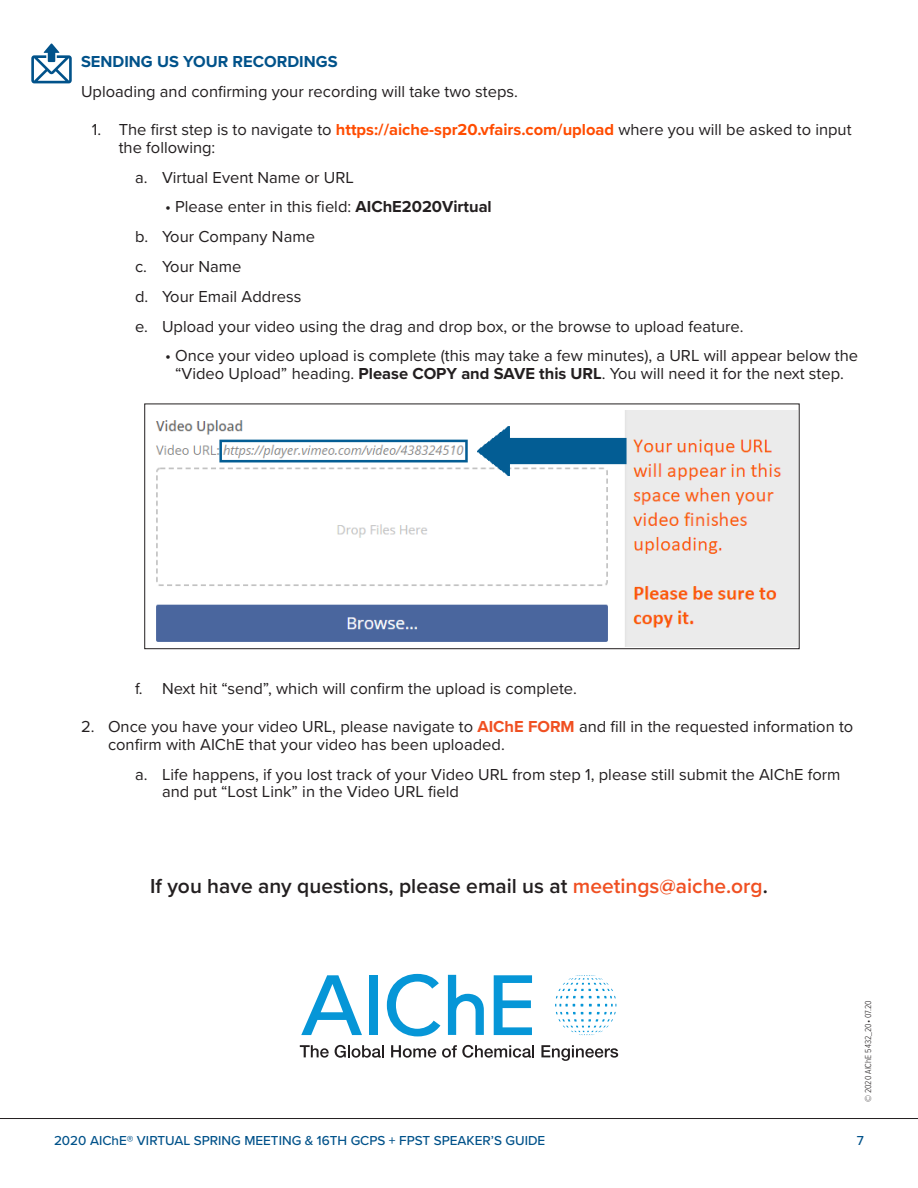
<style>
.page{position:relative;width:918px;height:1188px;background:#fff}
.page>*{position:absolute;margin:0;border:0;box-sizing:border-box;transform-origin:0 0}
.t1{font:600 21px "Proxima Nova";color:#231f20}
.List_Paragraph{font:16.5px/17.9px "Proxima Nova";color:#231f20}
.t2{font:700 16.5px "Proxima Nova";color:#01528a}
.t3{font:500 13.5px "Proxima Nova";color:#01528a}
.t4{font:300 9px "Proxima Nova Cond";color:#231f20}
.s1{font-weight:700;color:#ff4c00}
.s2{font-weight:700}
.s3{font-weight:700;color:#f05022}
.s4{color:#f05022}
</style>
<div class="page">
<hr style="left:0;top:1118px;width:918px;height:1px;background:#231f20">
<svg style="left:31px;top:43px;width:41px;height:40px"></svg>
<img style="left:155px;top:410px;width:643px;height:237px">
<div style="left:144px;top:404px;width:656px;height:245px;border:1px solid #231f20"></div>
<svg style="left:555px;top:975px;width:61px;height:60px"></svg>
<svg style="left:301px;top:975px;width:61px;height:60px"></svg>
<div style="left:369px;top:975px;width:9px;height:60px;background:#0696d7"></div>
<svg style="left:494px;top:975px;width:38px;height:60px"></svg>
<svg style="left:448px;top:975px;width:36px;height:60px"></svg>
<svg style="left:387px;top:974px;width:53px;height:62px"></svg>
<svg style="left:300px;top:1045px;width:29px;height:13px"></svg>
<svg style="left:335px;top:1045px;width:49px;height:13px"></svg>
<svg style="left:391px;top:1045px;width:143px;height:13px"></svg>
<svg style="left:541px;top:1045px;width:77px;height:16px"></svg>
<p class="t2" style="left:81px;top:49px;width:258px">SENDING US YOUR RECORDINGS</p>
<p class="List_Paragraph" style="left:81px;top:82px;width:439px">Uploading and confirming your recording will take two steps.</p>
<p class="List_Paragraph" style="left:119px;top:120px;width:734px;text-indent:-27px">1. The first step is to navigate to <span class="s1">https://aiche-spr20.vfairs.com/upload</span> where you will be asked to input the following:</p>
<p class="List_Paragraph" style="left:135px;top:167px;width:220px">a. Virtual Event Name or URL</p>
<p class="List_Paragraph" style="left:165px;top:197px;width:328px">• Please enter in this field: <span class="s2">AIChE2020Virtual</span></p>
<p class="List_Paragraph" style="left:135px;top:227px;width:181px">b. Your Company Name</p>
<p class="List_Paragraph" style="left:135px;top:257px;width:108px">c. Your Name</p>
<p class="List_Paragraph" style="left:135px;top:287px;width:168px">d. Your Email Address</p>
<p class="List_Paragraph" style="left:135px;top:316px;width:610px">e. Upload your video using the drag and drop box, or the browse to upload feature.</p>
<p class="List_Paragraph" style="left:165px;top:346px;width:695px;text-align:center">• Once your video upload is complete (this may take a few minutes), a URL will appear below the “Video Upload” heading. <span class="s2">Please COPY and SAVE this URL</span>. You will need it for the next step.</p>
<p class="List_Paragraph" style="left:135px;top:679px;width:443px">f. Next hit “send”, which will confirm the upload is complete.</p>
<p class="List_Paragraph" style="left:108px;top:717px;width:747px;text-indent:-27px">2. Once you have your video URL, please navigate to <span class="s3">AIChE FORM</span> and fill in the requested information to confirm with AIChE that your video has been uploaded.</p>
<p class="List_Paragraph" style="left:162px;top:764px;width:680px;text-indent:-27px">a. Life happens, if you lost track of your Video URL from step 1, please still submit the AIChE form and put “Lost Link” in the Video URL field</p>
<p class="t1" style="left:150px;top:870px;width:619px">If you have any questions, please email us at <span class="s4">meetings@aiche.org</span>.</p>
<p class="t4" style="left:861px;top:1102px;width:104px;rotate:-90deg">© 2020 AIChE 5432_20• 07.20</p>
<p class="t3" style="left:54px;top:1131px;width:493px">2020 AIChE® VIRTUAL SPRING MEETING &amp; 16TH GCPS + FPST SPEAKER’S GUIDE</p>
<p class="t3" style="left:857px;top:1131px;width:9px">7</p>
</div>
